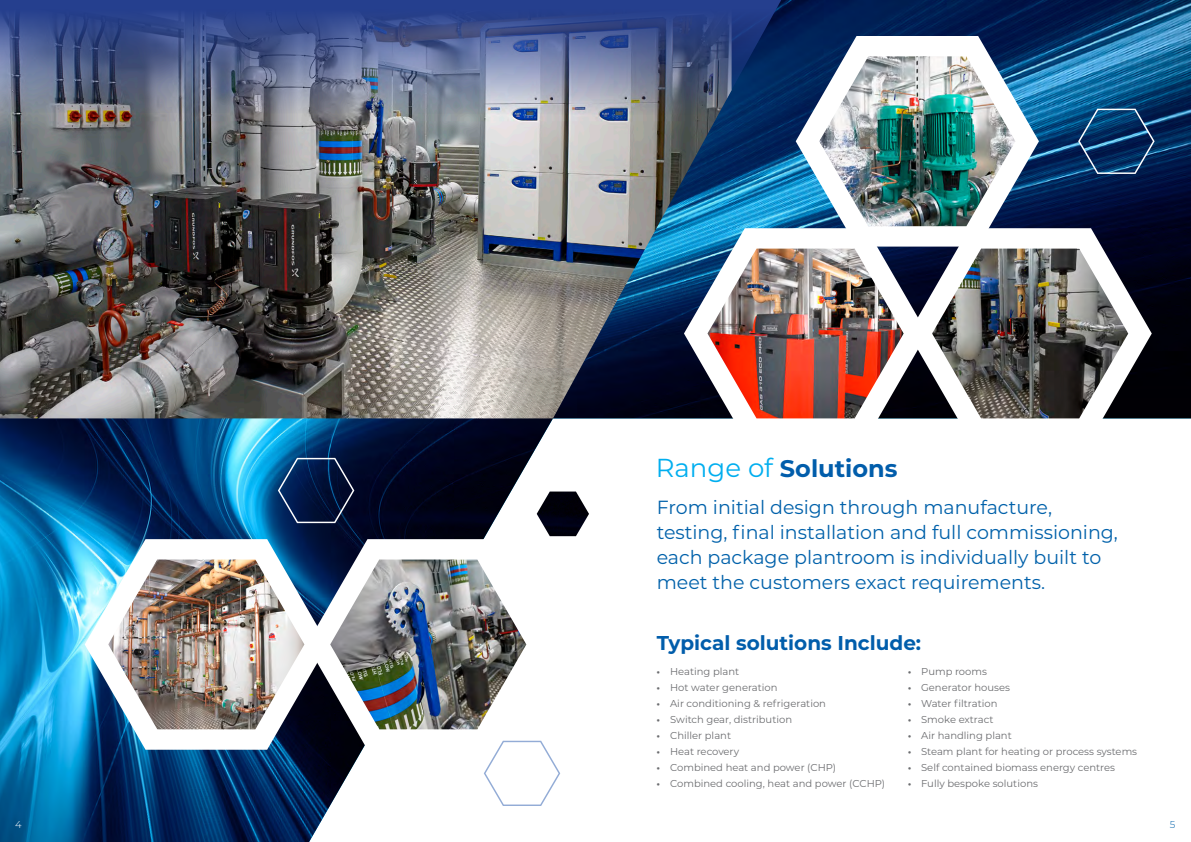
<style>
.page{position:relative;width:1191px;height:842px;background:#fff}
.page>*{position:absolute;margin:0;border:0;box-sizing:border-box;transform-origin:0 0}
.t1{font:700 24px "Montserrat";color:#015dab}
.t2{font:700 20px "Montserrat";color:#015dab}
.t3{font:19px/25px "Montserrat";color:#0161aa}
.t4{font:10px "Montserrat";color:#6c6d70}
.t5{font:300 10px "Montserrat";color:#fff}
.t6{font:300 10px "Montserrat";color:#0161aa}
.s1{font-weight:400;font-size:26px;color:#00aeef}
.s2{font-size:16px}
</style>
<div class="page">
<img style="left:0;top:0;width:1191px;height:842px">
<img style="left:0;top:115px;width:731px;height:303px">
<svg style="left:328px;top:539px;width:222px;height:211px"></svg>
<img style="left:330px;top:559px;width:196px;height:170px">
<img style="left:0;top:0;width:781px;height:115px">
<svg style="left:684px;top:228px;width:224px;height:211px"></svg>
<svg style="left:908px;top:228px;width:243px;height:211px"></svg>
<svg style="left:795px;top:36px;width:244px;height:211px"></svg>
<img style="left:819px;top:56px;width:196px;height:170px">
<img style="left:932px;top:249px;width:196px;height:169px">
<img style="left:707px;top:249px;width:196px;height:169px">
<svg style="left:85px;top:539px;width:243px;height:211px"></svg>
<img style="left:108px;top:559px;width:196px;height:170px">
<svg style="left:484px;top:741px;width:76px;height:65px"></svg>
<svg style="left:535px;top:490px;width:55px;height:47px"></svg>
<img style="left:537px;top:491px;width:52px;height:45px">
<svg style="left:278px;top:458px;width:76px;height:65px"></svg>
<img style="left:279px;top:459px;width:74px;height:63px">
<svg style="left:1078px;top:109px;width:76px;height:65px"></svg>
<img style="left:1079px;top:110px;width:73px;height:62px">
<p class="t1" style="left:656px;top:451px;width:243px"><span class="s1">Range of</span> Solutions</p>
<p class="t3" style="left:656px;top:494px;width:397px">From initial design through manufacture,</p>
<p class="t3" style="left:656px;top:519px;width:463px">testing, final installation and full commissioning, each package plantroom is individually built to</p>
<p class="t3" style="left:656px;top:569px;width:390px">meet the customers exact requirements.</p>
<p class="t2" style="left:656px;top:628px;width:266px">Typical solutions Include:</p>
<p class="t4" style="left:656px;top:665px;width:85px"><span class="s2">•</span> Heating plant</p>
<p class="t4" style="left:656px;top:681px;width:123px"><span class="s2">•</span> Hot water generation</p>
<p class="t4" style="left:656px;top:697px;width:172px"><span class="s2">•</span> Air conditioning &amp; refrigeration</p>
<p class="t4" style="left:656px;top:713px;width:138px"><span class="s2">•</span> Switch gear, distribution</p>
<p class="t4" style="left:656px;top:729px;width:77px"><span class="s2">•</span> Chiller plant</p>
<p class="t4" style="left:656px;top:745px;width:85px"><span class="s2">•</span> Heat recovery</p>
<p class="t4" style="left:656px;top:761px;width:182px"><span class="s2">•</span> Combined heat and power (CHP)</p>
<p class="t4" style="left:656px;top:777px;width:231px"><span class="s2">•</span> Combined cooling, heat and power (CCHP)</p>
<p class="t4" style="left:907px;top:665px;width:82px"><span class="s2">•</span> Pump rooms</p>
<p class="t4" style="left:907px;top:681px;width:104px"><span class="s2">•</span> Generator houses</p>
<p class="t4" style="left:907px;top:697px;width:92px"><span class="s2">•</span> Water filtration</p>
<p class="t4" style="left:907px;top:713px;width:88px"><span class="s2">•</span> Smoke extract</p>
<p class="t4" style="left:907px;top:729px;width:106px"><span class="s2">•</span> Air handling plant</p>
<p class="t4" style="left:907px;top:745px;width:232px"><span class="s2">•</span> Steam plant for heating or process systems</p>
<p class="t4" style="left:907px;top:761px;width:210px"><span class="s2">•</span> Self contained biomass energy centres</p>
<p class="t4" style="left:907px;top:777px;width:132px"><span class="s2">•</span> Fully bespoke solutions</p>
<p class="t5" style="left:15px;top:818px;width:8px">4</p>
<p class="t6" style="left:1169px;top:818px;width:7px">5</p>
</div>
